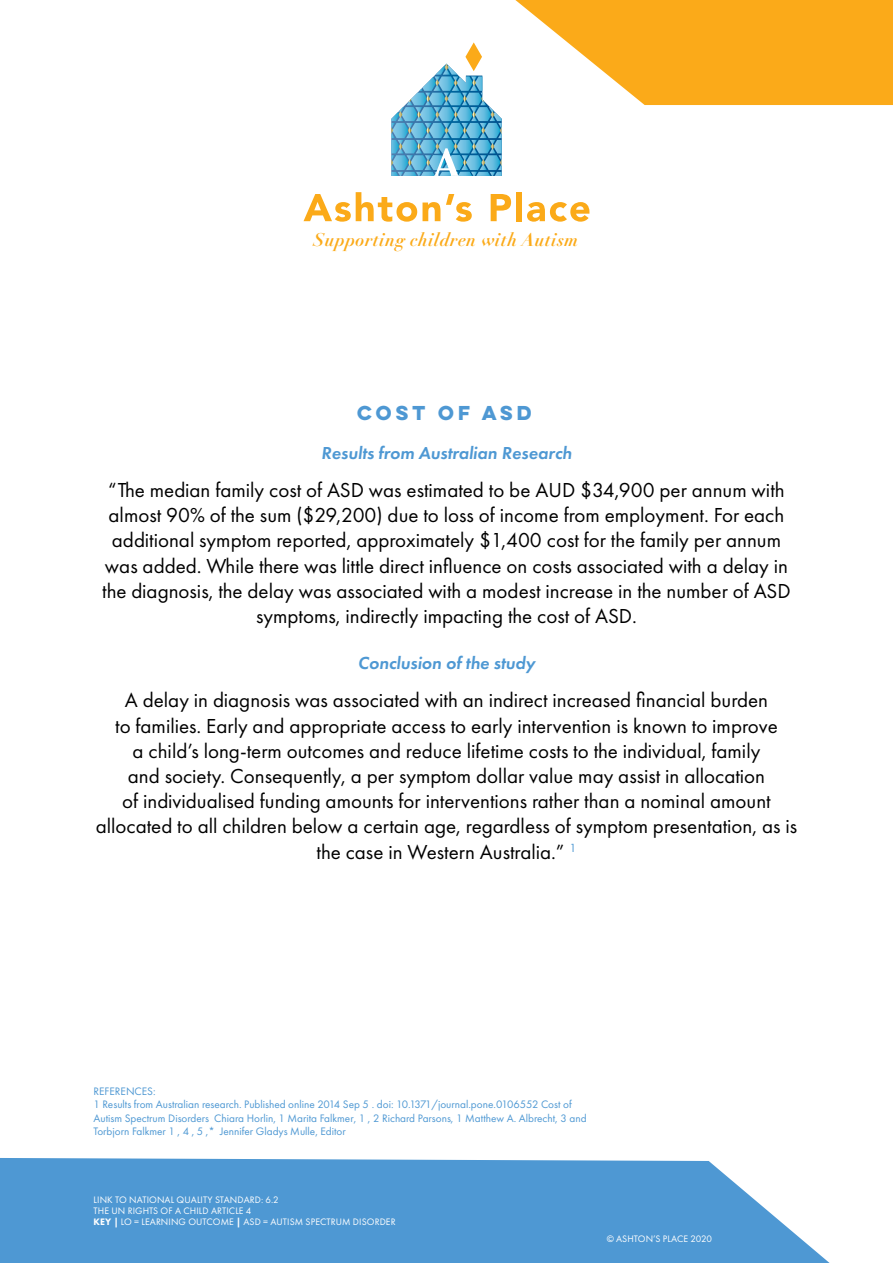
<style>
.page{position:relative;width:893px;height:1263px;background:#fff}
.page>*{position:absolute;margin:0;border:0;box-sizing:border-box;transform-origin:0 0}
.t1{font:21px/25.2px "Futura PT";color:#000;text-align:center}
.t2{font:italic 700 18.15px "Didot LT Pro";letter-spacing:.02em;color:#fbaa19}
.t3{font:italic 600 18px "Futura PT";color:#4e98d3}
.t4{font:700 18px "Lulo Clean One";color:#4e98d3}
.t5{font:11.25px/13.5px "Futura PT";color:#4e98d3}
.t6{font:9.75px "Futura PT";letter-spacing:.01em;color:#fff}
.s1{font-weight:800}
</style>
<div class="page">
<svg style="left:0;top:1158px;width:830px;height:105px;fill:#4e98d3"></svg>
<svg style="left:515px;top:0;width:378px;height:105px"></svg>
<svg style="left:391px;top:42px;width:111px;height:134px"></svg>
<svg style="left:303px;top:192px;width:137px;height:30px"></svg>
<svg style="left:446px;top:194px;width:26px;height:28px"></svg>
<svg style="left:491px;top:194px;width:20px;height:27px"></svg>
<div style="left:516px;top:192px;width:6px;height:29px;background:#fbaa19"></div>
<svg style="left:527px;top:202px;width:62px;height:20px"></svg>
<p class="t2" style="left:313px;top:228px;width:267px">Supporting children with Autism</p>
<p class="t4" style="left:357px;top:399px;width:180px">COST OF ASD</p>
<p class="t3" style="left:321px;top:441px;width:252px">Results from Australian Research</p>
<p class="t1" style="left:102px;top:477px;width:690px">“The median family cost of ASD was estimated to be AUD $34,900 per annum with almost 90% of the sum ($29,200) due to loss of income from employment. For each additional symptom reported, approximately $1,400 cost for the family per annum was added. While there was little direct influence on costs associated with a delay in the diagnosis, the delay was associated with a modest increase in the number of ASD symptoms, indirectly impacting the cost of ASD.</p>
<p class="t3" style="left:358px;top:652px;width:179px">Conclusion of the study</p>
<p class="t1" style="left:96px;top:688px;width:703px">A delay in diagnosis was associated with an indirect increased financial burden<br>to families. Early and appropriate access to early intervention is known to improve<br>a child’s long-term outcomes and reduce lifetime costs to the individual, family<br>and society. Consequently, a per symptom dollar value may assist in allocation<br>of individualised funding amounts for interventions rather than a nominal amount allocated to all children below a certain age, regardless of symptom presentation, as is the case in Western Australia.” <sup>1</sup></p>
<p class="t5" style="left:94px;top:1084px;width:64px">REFERENCES:</p>
<p class="t5" style="left:94px;top:1098px;width:494px">1 Results from Australian research. Published online 2014 Sep 5 . doi: 10.1371/journal.pone.0106552 Cost of<br>Autism Spectrum Disorders Chiara Horlin, 1 Marita Falkmer, 1 , 2 Richard Parsons, 1 Matthew A. Albrecht, 3 and<br>Torbjorn Falkmer 1 , 4 , 5 ,* Jennifer Gladys Mulle, Editor</p>
<p class="t6" style="left:94px;top:1194px;width:187px">LINK TO NATIONAL QUALITY STANDARD: 6.2</p>
<p class="t6" style="left:94px;top:1205px;width:159px">THE UN RIGHTS OF A CHILD ARTICLE 4</p>
<p class="t6" style="left:94px;top:1216px;width:304px"><span class="s1">KEY |</span> LO = LEARNING OUTCOME <span class="s1">|</span> ASD = AUTISM SPECTRUM DISORDER</p>
<p class="t6" style="left:607px;top:1233px;width:107px">© ASHTON’S PLACE 2020</p>
</div>
